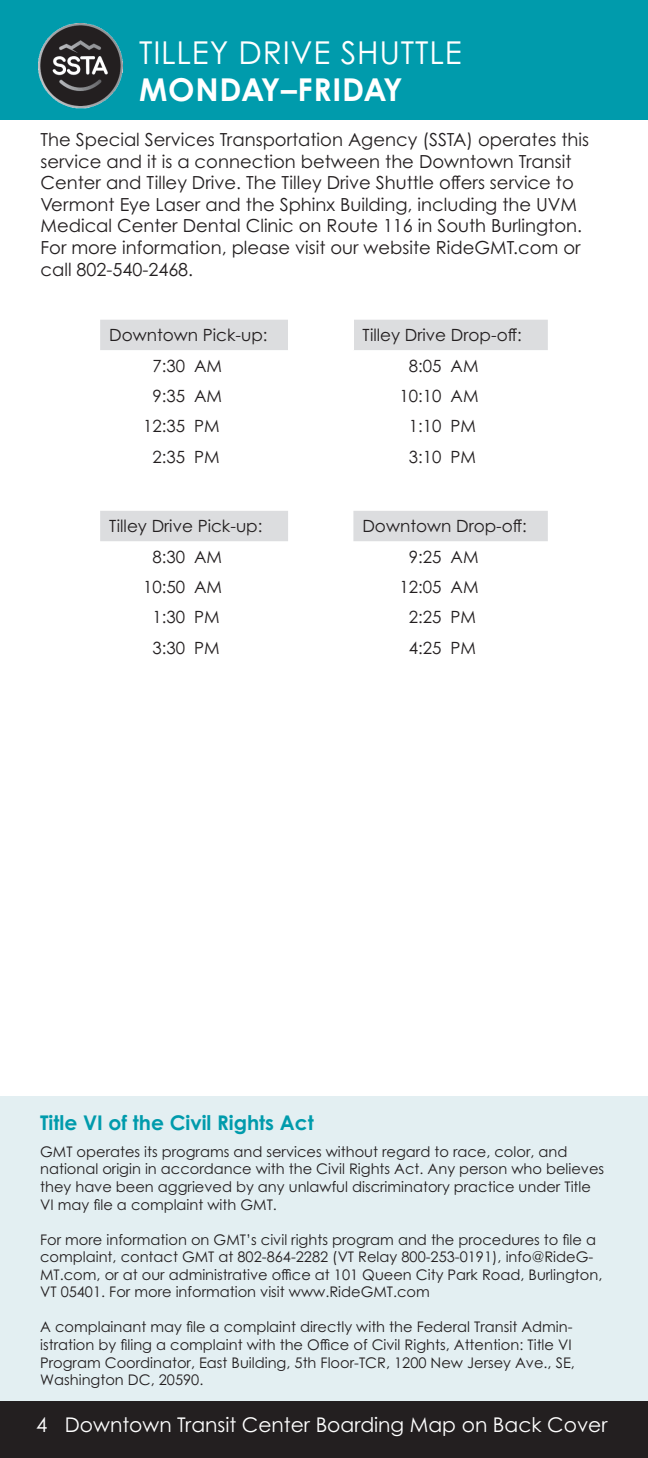
<style>
.page{position:relative;width:648px;height:1458px;background:#fff}
.page>*{position:absolute;margin:0;border:0;box-sizing:border-box;transform-origin:0 0}
.Page_Title{font:31.5px "Century Gothic Pro";letter-spacing:.025em;color:#fff}
.Page_Title-2{font:700 31.5px "Century Gothic Pro";letter-spacing:.025em;color:#fff}
.t1{font:20.25px "Century Gothic Pro";color:#fff}
.Traveler_Info___Special_Services{font:700 20.25px "Century Gothic Pro";color:#009bac}
.Paragraph-_8pt{font:18px/21.6px "Century Gothic Pro";color:#231f20}
.Schedules-Large_Size{font:16.88px "Century Gothic Pro";color:#231f20}
.Traveler_Info___Special_Services-2{font:14.62px/17.6px "Century Gothic Pro";color:#231f20}
</style>
<div class="page">
<div style="left:0;top:1401px;width:648px;height:57px;background:#231f20"></div>
<div style="left:0;top:0;width:648px;height:120px;background:#009bac"></div>
<div style="left:0;top:1097px;width:648px;height:304px;background:#e3eff2"></div>
<svg style="left:100px;top:320px;width:448px;height:221px"></svg>
<div style="left:288px;top:320px;width:65px;height:30px;background:#fff"></div>
<img style="left:38px;top:24px;width:85px;height:85px">
<p class="Page_Title" style="left:139px;top:33px;width:324px">TILLEY DRIVE SHUTTLE</p>
<p class="Page_Title-2" style="left:139px;top:70px;width:265px">MONDAY–FRIDAY</p>
<p class="Paragraph-_8pt" style="left:40px;top:129px;width:550px">The Special Services Transportation Agency (SSTA) operates this service and it is a connection between the Downtown Transit Center and Tilley Drive. The Tilley Drive Shuttle offers service to Vermont Eye Laser and the Sphinx Building, including the UVM Medical Center Dental Clinic on Route 116 in South Burlington.<br>For more information, please visit our website RideGMT.com or call 802-540-2468.</p>
<p class="Schedules-Large_Size" style="left:109px;top:325px;width:160px">Downtown Pick-up:</p>
<p class="Schedules-Large_Size" style="left:362px;top:325px;width:161px">Tilley Drive Drop-off:</p>
<p class="Schedules-Large_Size" style="left:152px;top:355px;width:34px">7:30</p>
<p class="Schedules-Large_Size" style="left:194px;top:355px;width:29px">AM</p>
<p class="Schedules-Large_Size" style="left:409px;top:355px;width:34px">8:05</p>
<p class="Schedules-Large_Size" style="left:451px;top:355px;width:29px">AM</p>
<p class="Schedules-Large_Size" style="left:152px;top:386px;width:34px">9:35</p>
<p class="Schedules-Large_Size" style="left:194px;top:386px;width:29px">AM</p>
<p class="Schedules-Large_Size" style="left:400px;top:386px;width:44px">10:10</p>
<p class="Schedules-Large_Size" style="left:451px;top:386px;width:29px">AM</p>
<p class="Schedules-Large_Size" style="left:143px;top:416px;width:44px">12:35</p>
<p class="Schedules-Large_Size" style="left:194px;top:416px;width:27px">PM</p>
<p class="Schedules-Large_Size" style="left:409px;top:416px;width:34px">1:10</p>
<p class="Schedules-Large_Size" style="left:451px;top:416px;width:27px">PM</p>
<p class="Schedules-Large_Size" style="left:152px;top:446px;width:34px">2:35</p>
<p class="Schedules-Large_Size" style="left:194px;top:446px;width:27px">PM</p>
<p class="Schedules-Large_Size" style="left:409px;top:446px;width:34px">3:10</p>
<p class="Schedules-Large_Size" style="left:451px;top:446px;width:27px">PM</p>
<p class="Schedules-Large_Size" style="left:109px;top:516px;width:155px">Tilley Drive Pick-up:</p>
<p class="Schedules-Large_Size" style="left:362px;top:516px;width:166px">Downtown Drop-off:</p>
<p class="Schedules-Large_Size" style="left:152px;top:546px;width:34px">8:30</p>
<p class="Schedules-Large_Size" style="left:194px;top:546px;width:29px">AM</p>
<p class="Schedules-Large_Size" style="left:409px;top:546px;width:34px">9:25</p>
<p class="Schedules-Large_Size" style="left:451px;top:546px;width:29px">AM</p>
<p class="Schedules-Large_Size" style="left:143px;top:577px;width:44px">10:50</p>
<p class="Schedules-Large_Size" style="left:194px;top:577px;width:29px">AM</p>
<p class="Schedules-Large_Size" style="left:400px;top:577px;width:44px">12:05</p>
<p class="Schedules-Large_Size" style="left:451px;top:577px;width:29px">AM</p>
<p class="Schedules-Large_Size" style="left:152px;top:607px;width:34px">1:30</p>
<p class="Schedules-Large_Size" style="left:194px;top:607px;width:27px">PM</p>
<p class="Schedules-Large_Size" style="left:409px;top:607px;width:34px">2:25</p>
<p class="Schedules-Large_Size" style="left:451px;top:607px;width:27px">PM</p>
<p class="Schedules-Large_Size" style="left:152px;top:638px;width:34px">3:30</p>
<p class="Schedules-Large_Size" style="left:194px;top:638px;width:27px">PM</p>
<p class="Schedules-Large_Size" style="left:409px;top:638px;width:34px">4:25</p>
<p class="Schedules-Large_Size" style="left:451px;top:638px;width:27px">PM</p>
<p class="Traveler_Info___Special_Services" style="left:40px;top:1110px;width:275px">Title VI of the Civil Rights Act</p>
<p class="Traveler_Info___Special_Services-2" style="left:40px;top:1143px;width:566px">GMT operates its programs and services without regard to race, color, and national origin in accordance with the Civil Rights Act. Any person who believes they have been aggrieved by any unlawful discriminatory practice under Title VI may file a complaint with GMT.</p>
<p class="Traveler_Info___Special_Services-2" style="left:40px;top:1230px;width:564px">For more information on GMT’s civil rights program and the procedures to file a complaint, contact GMT at 802-864-2282 (VT Relay 800-253-0191), info@RideG-MT.com, or at our administrative office at 101 Queen City Park Road, Burlington, VT 05401. For more information visit www.RideGMT.com</p>
<p class="Traveler_Info___Special_Services-2" style="left:40px;top:1318px;width:536px">A complainant may file a complaint directly with the Federal Transit Admin&shy;istration by filing a complaint with the Office of Civil Rights, Attention: Title VI Program Coordinator, East Building, 5th Floor-TCR, 1200 New Jersey Ave., SE, Washington DC, 20590.</p>
<h2 class="t1" style="left:36px;top:1413px;width:573px">4 Downtown Transit Center Boarding Map on Back Cover</h2>
</div>
